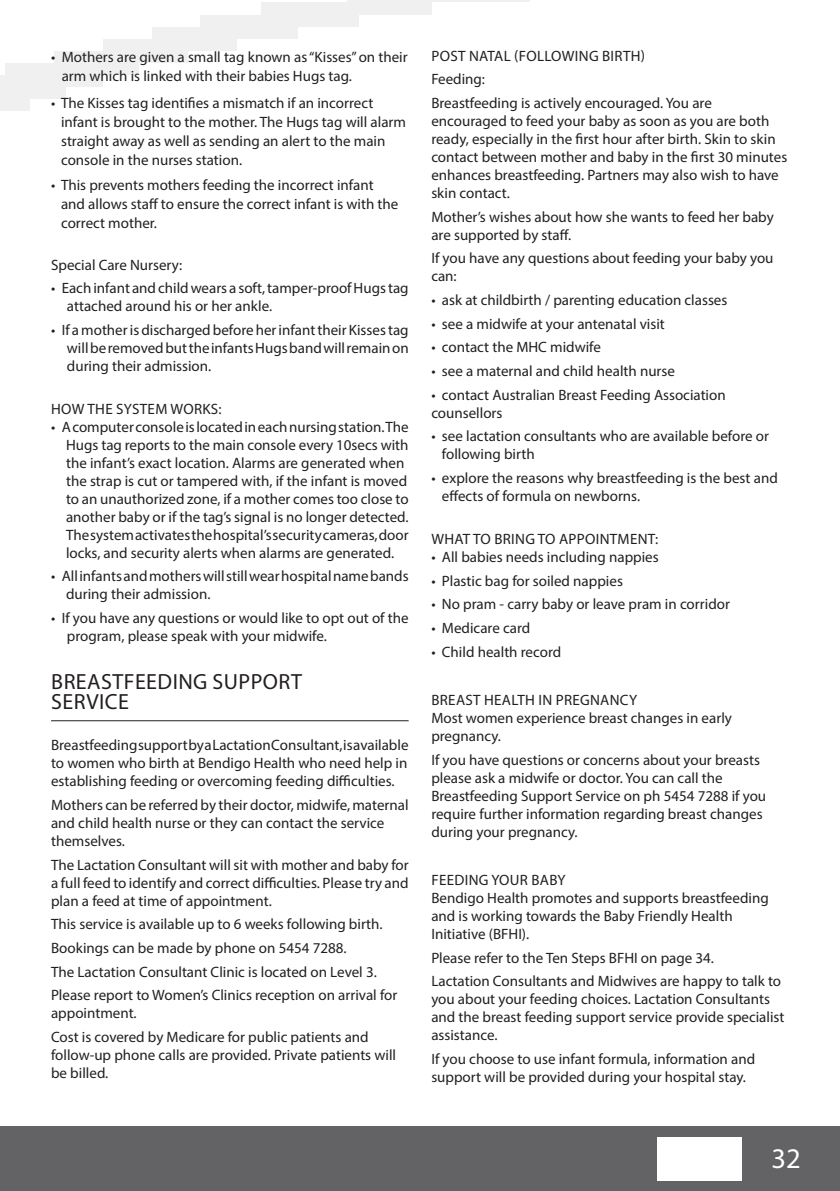
<style>
.page{position:relative;width:840px;height:1191px;background:#fff}
.page>*{position:absolute;margin:0;border:0;box-sizing:border-box;transform-origin:0 0}
.t1{font:28.6px "Myriad Pro";color:#fff}
.Page_Header{font:22px/19px "Myriad Pro";letter-spacing:.02em;color:#231f20}
.Dot_Points{font:15px/18px "Myriad Pro";color:#231f20}
.sub_heading{font:15px "Myriad Pro";letter-spacing:.02em;color:#231f20}
.Note_text{font:15px "Myriad Pro";color:#231f20}
</style>
<div class="page">
<div style="left:0;top:1126px;width:839px;height:65px;background:#636366"></div>
<div style="left:657px;top:1137px;width:84px;height:43px;background:#fff"></div>
<hr style="left:51px;top:720px;width:357px;height:1px;background:#231f20">
<p class="Dot_Points" style="left:62px;top:48px;width:347px;line-height:19px;text-indent:-11px">• Mothers are given a small tag known as “Kisses” on their arm which is linked with their babies Hugs tag.</p>
<p class="Dot_Points" style="left:61px;top:93px;width:346px;line-height:19px;text-indent:-10px">• The Kisses tag identifies a mismatch if an incorrect infant is brought to the mother. The Hugs tag will alarm straight away as well as sending an alert to the main console in the nurses station.</p>
<p class="Dot_Points" style="left:61px;top:175px;width:339px;line-height:19px;text-indent:-10px">• This prevents mothers feeding the incorrect infant and allows staff to ensure the correct infant is with the correct mother.</p>
<p class="Dot_Points" style="left:51px;top:255px;width:133px">Special Care Nursery:</p>
<p class="Dot_Points" style="left:67px;top:279px;width:343px;text-indent:-16px">• Each infant and child wears a soft, tamper-proof Hugs tag attached around his or her ankle.</p>
<p class="Dot_Points" style="left:67px;top:321px;width:343px;text-align:justify;text-indent:-16px">• If a mother is discharged before her infant their Kisses tag will be removed but the infants Hugs band will remain on during their admission.</p>
<p class="sub_heading" style="left:51px;top:399px;width:172px">HOW THE SYSTEM WORKS:</p>
<p class="Dot_Points" style="left:66px;top:417px;width:344px;text-indent:-15px">• A computer console is located in each nursing station. The Hugs tag reports to the main console every 10secs with the infant’s exact location. Alarms are generated when the strap is cut or tampered with, if the infant is moved to an unauthorized zone, if a mother comes too close to another baby or if the tag’s signal is no longer detected.<br>The system activates the hospital’s security cameras, door locks, and security alerts when alarms are generated.</p>
<p class="Dot_Points" style="left:66px;top:567px;width:344px;text-indent:-15px">• All infants and mothers will still wear hospital name bands during their admission.</p>
<p class="Dot_Points" style="left:67px;top:609px;width:343px;text-indent:-16px">• If you have any questions or would like to opt out of the program, please speak with your midwife.</p>
<p class="Page_Header" style="left:51px;top:672px;width:252px">BREASTFEEDING SUPPORT<br>SERVICE</p>
<p class="Dot_Points" style="left:51px;top:736px;width:359px;text-align:justify">Breastfeeding support by a Lactation Consultant, is available to women who birth at Bendigo Health who need help in establishing feeding or overcoming feeding difficulties.</p>
<p class="Dot_Points" style="left:51px;top:795px;width:359px">Mothers can be referred by their doctor, midwife, maternal and child health nurse or they can contact the service themselves.</p>
<p class="Dot_Points" style="left:51px;top:855px;width:359px;text-align:justify">The Lactation Consultant will sit with mother and baby for a full feed to identify and correct difficulties. Please try and plan a feed at time of appointment.</p>
<p class="Dot_Points" style="left:51px;top:915px;width:333px">This service is available up to 6 weeks following birth.</p>
<p class="Dot_Points" style="left:51px;top:938px;width:297px">Bookings can be made by phone on 5454 7288.</p>
<p class="Dot_Points" style="left:51px;top:962px;width:327px">The Lactation Consultant Clinic is located on Level 3.</p>
<p class="Dot_Points" style="left:51px;top:986px;width:347px">Please report to Women’s Clinics reception on arrival for appointment.</p>
<p class="Dot_Points" style="left:51px;top:1027px;width:346px">Cost is covered by Medicare for public patients and follow-up phone calls are provided. Private patients will be billed.</p>
<p class="sub_heading" style="left:431px;top:47px;width:215px">POST NATAL (FOLLOWING BIRTH)</p>
<p class="Note_text" style="left:431px;top:70px;width:55px">Feeding:</p>
<p class="Dot_Points" style="left:431px;top:94px;width:357px">Breastfeeding is actively encouraged. You are encouraged to feed your baby as soon as you are both ready, especially in the first hour after birth. Skin to skin contact between mother and baby in the first 30 minutes enhances breastfeeding. Partners may also wish to have skin contact.</p>
<p class="Dot_Points" style="left:431px;top:207px;width:344px">Mother’s wishes about how she wants to feed her baby are supported by staff.</p>
<p class="Dot_Points" style="left:431px;top:249px;width:343px">If you have any questions about feeding your baby you can:</p>
<p class="Dot_Points" style="left:431px;top:291px;width:297px">• ask at childbirth / parenting education classes</p>
<p class="Dot_Points" style="left:431px;top:314px;width:235px">• see a midwife at your antenatal visit</p>
<p class="Dot_Points" style="left:431px;top:338px;width:171px">• contact the MHC midwife</p>
<p class="Dot_Points" style="left:431px;top:362px;width:245px">• see a maternal and child health nurse</p>
<p class="Dot_Points" style="left:431px;top:385px;width:296px">• contact Australian Breast Feeding Association counsellors</p>
<p class="Dot_Points" style="left:441px;top:427px;width:328px;text-indent:-11px">• see lactation consultants who are available before or following birth</p>
<p class="Dot_Points" style="left:441px;top:469px;width:337px;text-indent:-11px">• explore the reasons why breastfeeding is the best and effects of formula on newborns.</p>
<p class="sub_heading" style="left:431px;top:529px;width:228px">WHAT TO BRING TO APPOINTMENT:</p>
<p class="Dot_Points" style="left:431px;top:547px;width:229px">• All babies needs including nappies</p>
<p class="Dot_Points" style="left:431px;top:571px;width:193px">• Plastic bag for soiled nappies</p>
<p class="Dot_Points" style="left:431px;top:595px;width:300px">• No pram - carry baby or leave pram in corridor</p>
<p class="Dot_Points" style="left:431px;top:618px;width:100px">• Medicare card</p>
<p class="Dot_Points" style="left:431px;top:642px;width:131px">• Child health record</p>
<p class="sub_heading" style="left:431px;top:690px;width:207px">BREAST HEALTH IN PREGNANCY</p>
<p class="Dot_Points" style="left:431px;top:708px;width:302px">Most women experience breast changes in early pregnancy.</p>
<p class="Dot_Points" style="left:431px;top:750px;width:336px">If you have questions or concerns about your breasts please ask a midwife or doctor. You can call the Breastfeeding Support Service on ph 5454 7288 if you require further information regarding breast changes during your pregnancy.</p>
<p class="sub_heading" style="left:431px;top:870px;width:136px">FEEDING YOUR BABY</p>
<p class="Dot_Points" style="left:431px;top:888px;width:339px">Bendigo Health promotes and supports breastfeeding and is working towards the Baby Friendly Health<br>Initiative (BFHI).</p>
<p class="Dot_Points" style="left:431px;top:948px;width:284px">Please refer to the Ten Steps BFHI on page 34.</p>
<p class="Dot_Points" style="left:431px;top:972px;width:354px">Lactation Consultants and Midwives are happy to talk to you about your feeding choices. Lactation Consultants and the breast feeding support service provide specialist assistance.</p>
<p class="Dot_Points" style="left:431px;top:1049px;width:325px">If you choose to use infant formula, information and support will be provided during your hospital stay.</p>
<h1 class="t1" style="left:771px;top:1141px;width:31px">32</h1>
</div>
